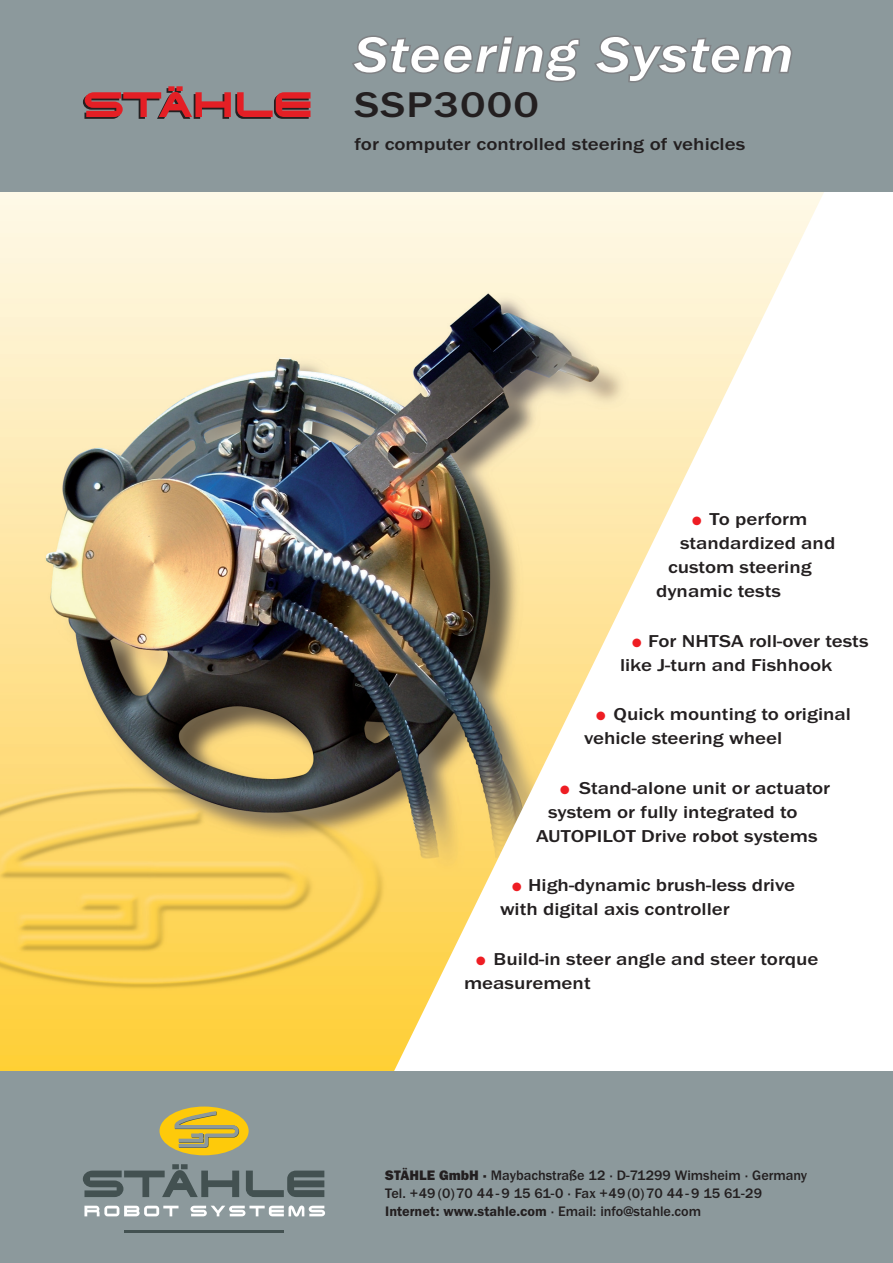
<style>
.page{position:relative;width:893px;height:1263px;background:#fff}
.page>*{position:absolute;margin:0;border:0;box-sizing:border-box;transform-origin:0 0}
.t1{font:italic 500 51px "Franklin Gothic Itc T";letter-spacing:.025em;color:#fff;scale:1.18 1}
.t2{font:500 37.05px "Franklin Gothic Itc T";letter-spacing:.025em;color:#231f20;scale:1.18 1}
.t3{font:500 17.85px/24px "Franklin Gothic Itc T";color:#231f20;scale:1.18 1}
.t4{font:500 14.25px/18px "Franklin Gothic Itc T";color:#231f20}
.s1{color:#ee1d23}
.s2{font-weight:800}
.s3{font-weight:600}
</style>
<div class="page">
<img style="left:0;top:191px;width:383px;height:880px">
<svg style="left:383px;top:191px;width:510px;height:880px"></svg>
<div style="left:0;top:0;width:893px;height:191px;background:#8c999c"></div>
<div style="left:0;top:1071px;width:893px;height:192px;background:#8c999c"></div>
<hr style="left:124px;top:1230px;width:160px;height:2px;background:#435151">
<svg style="left:83px;top:1164px;width:156px;height:33px"></svg>
<svg style="left:246px;top:1170px;width:78px;height:27px"></svg>
<svg style="left:84px;top:1206px;width:95px;height:10px"></svg>
<svg style="left:190px;top:1205px;width:135px;height:11px"></svg>
<svg style="left:155px;top:1105px;width:98px;height:52px"></svg>
<div style="left:154px;top:1105px;width:100px;height:52px;border:1px solid #8c999c;border-radius:50%"></div>
<div style="left:160px;top:1106px;width:89px;height:49px;background:#feca0a;border-radius:50%"></div>
<svg style="left:173px;top:1107px;width:68px;height:42px"></svg>
<svg style="left:352px;top:35px;width:228px;height:47px"></svg>
<svg style="left:594px;top:35px;width:198px;height:48px"></svg>
<svg style="left:83px;top:86px;width:227px;height:33px"></svg>
<h1 class="t1" style="left:354px;top:25px;width:374px">Steering System</h1>
<h2 class="t2" style="left:354px;top:83px;width:158px">SSP3000</h2>
<p class="t3" style="left:354px;top:132px;width:333px">for computer controlled steering of vehicles</p>
<p class="t3" style="left:692px;top:507px;width:99px"><span class="s1">●</span> To perform</p>
<p class="t3" style="left:680px;top:531px;width:133px">standardized and</p>
<p class="t3" style="left:668px;top:555px;width:123px">custom steering</p>
<p class="t3" style="left:656px;top:579px;width:107px">dynamic tests</p>
<p class="t3" style="left:620px;top:628px;width:212px;text-indent:12px"><span class="s1">●</span> For NHTSA roll-over tests like J-turn and Fishhook</p>
<p class="t3" style="left:584px;top:702px;width:228px;text-indent:12px"><span class="s1">●</span> Quick mounting to original vehicle steering wheel</p>
<p class="t3" style="left:560px;top:775px;width:230px"><span class="s1">●</span> Stand-alone unit or actuator</p>
<p class="t3" style="left:548px;top:799px;width:213px">system or fully integrated to</p>
<p class="t3" style="left:536px;top:823px;width:240px">AUTOPILOT Drive robot systems</p>
<p class="t3" style="left:500px;top:873px;width:252px;text-indent:12px"><span class="s1">●</span> High-dynamic brush-less drive with digital axis controller</p>
<p class="t3" style="left:464px;top:946px;width:302px;text-indent:12px"><span class="s1">●</span> Build-in steer angle and steer torque measurement</p>
<p class="t4" style="left:385px;top:1166px;width:423px"><span class="s2">STÄHLE GmbH ·</span> Maybachstraße 12 · D-71299 Wimsheim · Germany<br>Tel. +49 (0)70 44 - 9 15 61-0 · Fax +49 (0)70 44 - 9 15 61-29<br><span class="s3">Internet: www.stahle.com</span> · Email: info@stahle.com</p>
</div>
